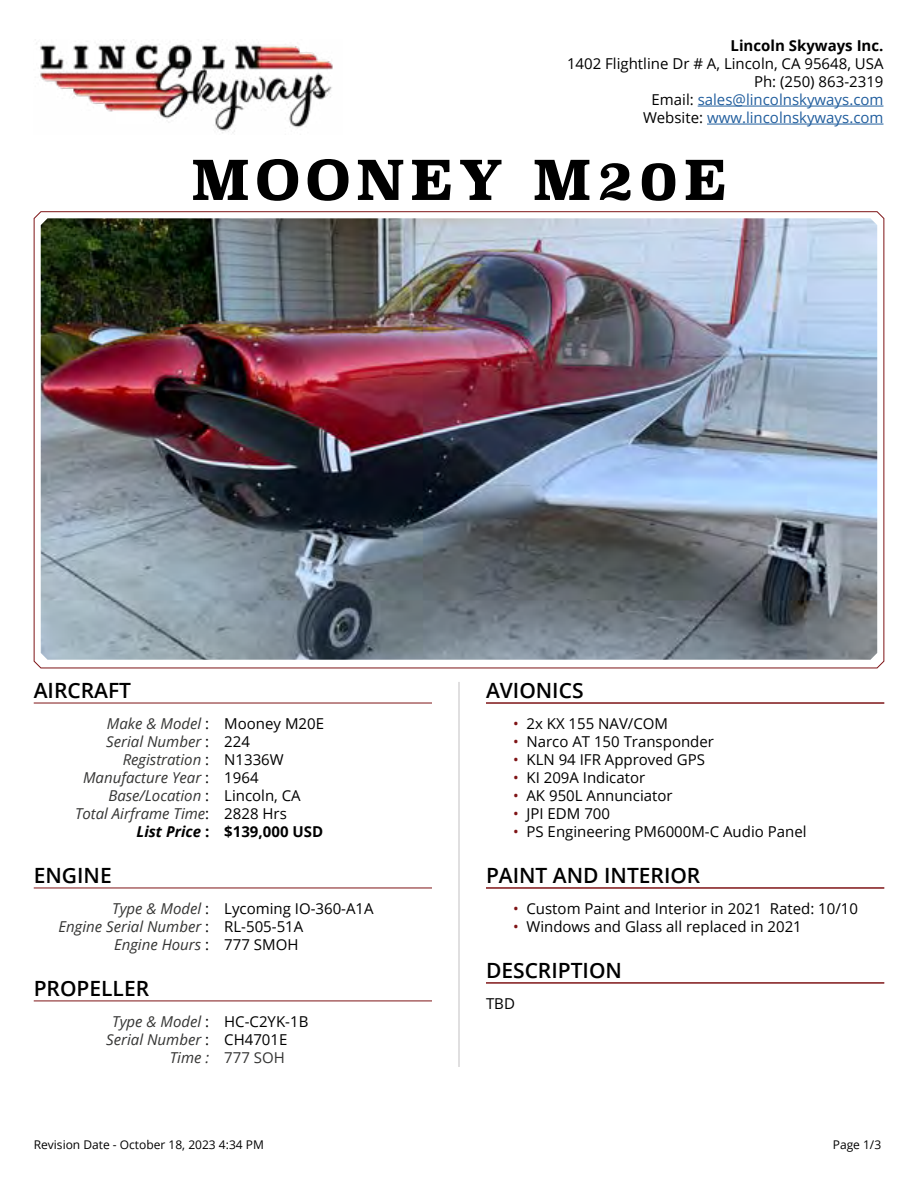
<style>
.page{position:relative;width:918px;height:1188px;background:#fff}
.page>*{position:absolute;margin:0;border:0;box-sizing:border-box;transform-origin:0 0}
.t1{font:700 54px "Superclarendon";letter-spacing:.1em;color:#000}
.t2{font:600 21px "Open Sans";color:#000}
.t3{font:15px/18px "Open Sans";color:#000;text-align:right}
.t4{font:italic 15px "Open Sans";color:#353534}
.t5{font:700 15px "Open Sans";color:#000}
.t6{font:15px "Open Sans";color:#353534}
.t7{font:12px "Open Sans";color:#000}
.s1{color:#215e9e}
.s2{font-style:italic;color:#353534}
.s3{font-style:normal;color:#000}
.s4{font-style:italic}
.s5{color:#7e1416}
</style>
<div class="page">
<img style="left:36px;top:41px;width:297px;height:92px">
<hr style="left:698px;top:106px;width:185px;height:1px;background:#215e9e">
<hr style="left:707px;top:124px;width:177px;height:1px;background:#215e9e">
<hr style="left:34px;top:703px;width:398px;height:1px;background:#7e1416">
<hr style="left:34px;top:888px;width:398px;height:1px;background:#7e1416">
<hr style="left:34px;top:1001px;width:398px;height:1px;background:#7e1416">
<hr style="left:486px;top:703px;width:398px;height:1px;background:#7e1416">
<hr style="left:486px;top:888px;width:398px;height:1px;background:#7e1416">
<hr style="left:486px;top:983px;width:398px;height:1px;background:#7e1416">
<hr style="left:459px;top:682px;width:1px;height:385px;background:#c2c1c2">
<svg style="left:33px;top:211px;width:852px;height:458px"></svg>
<img style="left:41px;top:218px;width:836px;height:442px">
<p class="t5" style="left:731px;top:35px;width:154px">Lincoln Skyways Inc.</p>
<p class="t3" style="left:567px;top:54px;width:318px">1402 Flightline Dr # A, Lincoln, CA 95648, USA Ph: (250) 863-2319<br>Email: <span class="s1">sales@lincolnskyways.com<br></span>Website: <span class="s1">www.lincolnskyways.com</span></p>
<h1 class="t1" style="left:191px;top:140px;width:537px">MOONEY M20E</h1>
<h2 class="t2" style="left:34px;top:676px;width:99px">AIRCRAFT</h2>
<p class="t3" style="left:107px;top:715px;width:219px"><span class="s2">Make &amp; Model</span> : Mooney M20E</p>
<p class="t4" style="left:106px;top:732px;width:145px">Serial Number <span class="s3">: 224</span></p>
<p class="t4" style="left:123px;top:750px;width:163px">Registration <span class="s3">: N1336W</span></p>
<p class="t4" style="left:83px;top:768px;width:177px">Manufacture Year <span class="s3">: 1964</span></p>
<p class="t4" style="left:108px;top:786px;width:194px">Base/Location <span class="s3">: Lincoln, CA</span></p>
<p class="t4" style="left:75px;top:804px;width:213px">Total Airframe Time<span class="s3">: 2828 Hrs</span></p>
<p class="t5" style="left:137px;top:821px;width:188px"><span class="s4">List Price</span> : $139,000 USD</p>
<h2 class="t2" style="left:34px;top:861px;width:79px">ENGINE</h2>
<p class="t3" style="left:112px;top:900px;width:263px"><span class="s2">Type &amp; Model</span> : Lycoming IO-360-A1A</p>
<p class="t4" style="left:59px;top:917px;width:246px">Engine Serial Number <span class="s3">: RL-505-51A</span></p>
<p class="t4" style="left:114px;top:935px;width:186px">Engine Hours <span class="s3">: 777 SMOH</span></p>
<h2 class="t2" style="left:34px;top:974px;width:117px">PROPELLER</h2>
<p class="t3" style="left:112px;top:1013px;width:198px"><span class="s2">Type &amp; Model</span> : HC-C2YK-1B</p>
<p class="t4" style="left:106px;top:1030px;width:183px">Serial Number <span class="s3">: CH4701E</span></p>
<p class="t6" style="left:170px;top:1048px;width:117px"><span class="s4">Time :</span> 777 SOH</p>
<h2 class="t2" style="left:486px;top:676px;width:99px">AVIONICS</h2>
<p class="t3" style="left:513px;top:715px;width:157px"><span class="s5">•</span> 2x KX 155 NAV/COM</p>
<p class="t3" style="left:513px;top:733px;width:203px"><span class="s5">•</span> Narco AT 150 Transponder</p>
<p class="t3" style="left:513px;top:751px;width:194px"><span class="s5">•</span> KLN 94 IFR Approved GPS</p>
<p class="t3" style="left:513px;top:769px;width:134px"><span class="s5">•</span> KI 209A Indicator</p>
<p class="t3" style="left:513px;top:787px;width:161px"><span class="s5">•</span> AK 950L Annunciator</p>
<p class="t3" style="left:513px;top:805px;width:99px"><span class="s5">•</span> JPI EDM 700</p>
<p class="t3" style="left:513px;top:823px;width:295px"><span class="s5">•</span> PS Engineering PM6000M-C Audio Panel</p>
<h2 class="t2" style="left:486px;top:861px;width:216px">PAINT AND INTERIOR</h2>
<p class="t3" style="left:513px;top:900px;width:347px"><span class="s5">•</span> Custom Paint and Interior in 2021 Rated: 10/10</p>
<p class="t3" style="left:513px;top:918px;width:290px"><span class="s5">•</span> Windows and Glass all replaced in 2021</p>
<h2 class="t2" style="left:486px;top:956px;width:137px">DESCRIPTION</h2>
<p class="t3" style="left:486px;top:995px;width:30px">TBD</p>
<p class="t7" style="left:34px;top:1136px;width:232px">Revision Date - October 18, 2023 4:34 PM</p>
<p class="t7" style="left:833px;top:1136px;width:50px">Page 1/3</p>
</div>
